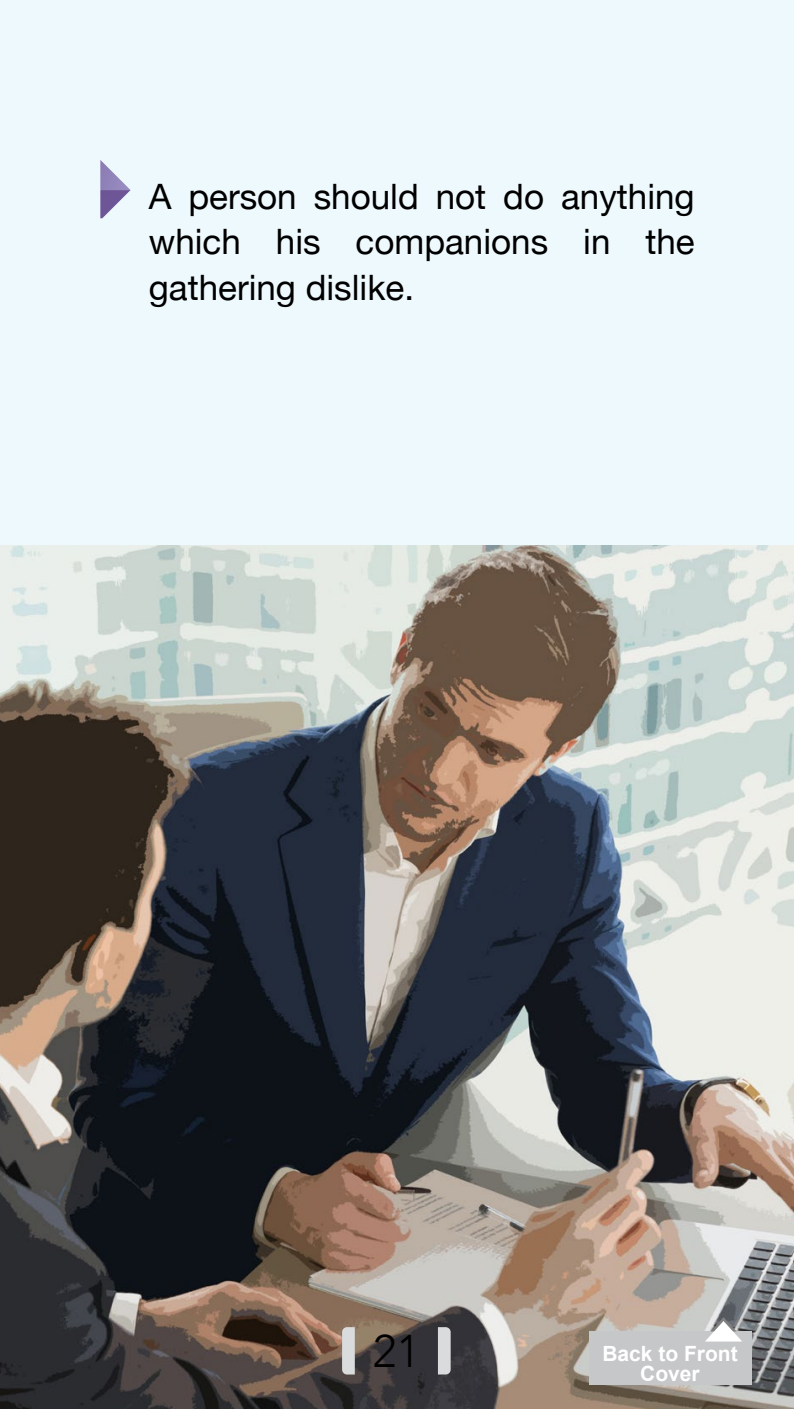
<style>
.page{position:relative;width:794px;height:1409px;background:#eef9fd}
.page>*{position:absolute;margin:0;border:0;box-sizing:border-box;transform-origin:0 0}
.t1{font:300 45.5px "Avenir";color:#000}
.t2{font:35px/45.5px "Helvetica Neue";color:#000}
.t3{font:700 21px "Arial";color:#fff}
</style>
<div class="page">
<svg style="left:100px;top:160px;width:31px;height:58px"></svg>
<img style="left:0;top:545px;width:794px;height:864px">
<svg style="left:342px;top:1327px;width:13px;height:47px"></svg>
<svg style="left:438px;top:1327px;width:13px;height:47px"></svg>
<div style="left:588px;top:1331px;width:163px;height:54px;background:#c5c7c8"></div>
<svg style="left:705px;top:1317px;width:37px;height:24px"></svg>
<p class="t2" style="left:149px;top:176px;width:24px">A</p>
<p class="t2" style="left:188px;top:176px;width:110px">person</p>
<p class="t2" style="left:314px;top:176px;width:107px">should</p>
<p class="t2" style="left:436px;top:176px;width:52px">not</p>
<p class="t2" style="left:503px;top:176px;width:42px">do</p>
<p class="t2" style="left:561px;top:176px;width:135px">anything</p>
<p class="t2" style="left:149px;top:221px;width:267px">which<br>gathering dislike.</p>
<p class="t2" style="left:276px;top:221px;width:46px">his</p>
<p class="t2" style="left:355px;top:221px;width:194px">companions</p>
<p class="t2" style="left:583px;top:221px;width:29px">in</p>
<p class="t2" style="left:645px;top:221px;width:51px">the</p>
<h1 class="t1" style="left:373px;top:1324px;width:49px">21</h1>
<p class="t3" style="left:602px;top:1340px;width:137px">Back to Front</p>
<p class="t3" style="left:640px;top:1359px;width:61px">Cover</p>
</div>
